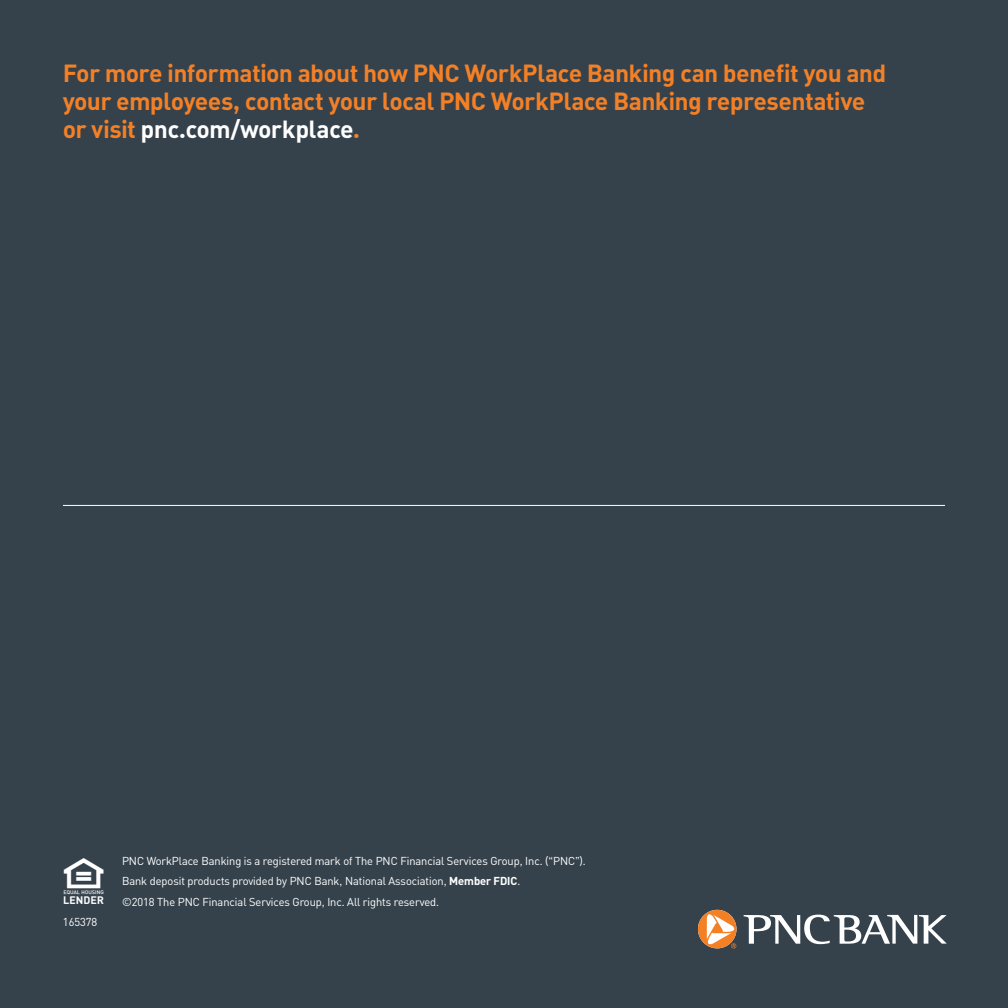
<style>
.page{position:relative;width:1008px;height:1008px;background:#35424c}
.page>*{position:absolute;margin:0;border:0;box-sizing:border-box;transform-origin:0 0}
.t1{font:42.18px "PNC Brand";color:#fff}
.t2{font:700 24.5px/28px "PNC Brand";color:#f48026}
.t3{font:11.38px/20.1px "PNC Brand";color:#fff}
.s1{color:#fff}
.s2{font-weight:700}
</style>
<div class="page">
<svg style="left:698px;top:910px;width:39px;height:38px"></svg>
<svg style="left:744px;top:915px;width:203px;height:29px"></svg>
<hr style="left:63px;top:505px;width:882px;height:1px;background:#fff">
<h2 class="t2" style="left:63px;top:58px;width:825px">For more information about how PNC WorkPlace Banking can benefit you and your employees, contact your local PNC WorkPlace Banking representative or visit <span class="s1">pnc.com/workplace</span>.</h2>
<h1 class="t1" style="left:59px;top:857px;width:50px">◊</h1>
<p class="t3" style="left:63px;top:911px;width:36px">165378</p>
<p class="t3" style="left:122px;top:851px;width:465px">PNC WorkPlace Banking is a registered mark of The PNC Financial Services Group, Inc. (“PNC”).<br>Bank deposit products provided by PNC Bank, National Association, <span class="s2">Member FDIC</span>.<br>©2018 The PNC Financial Services Group, Inc. All rights reserved.</p>
</div>
